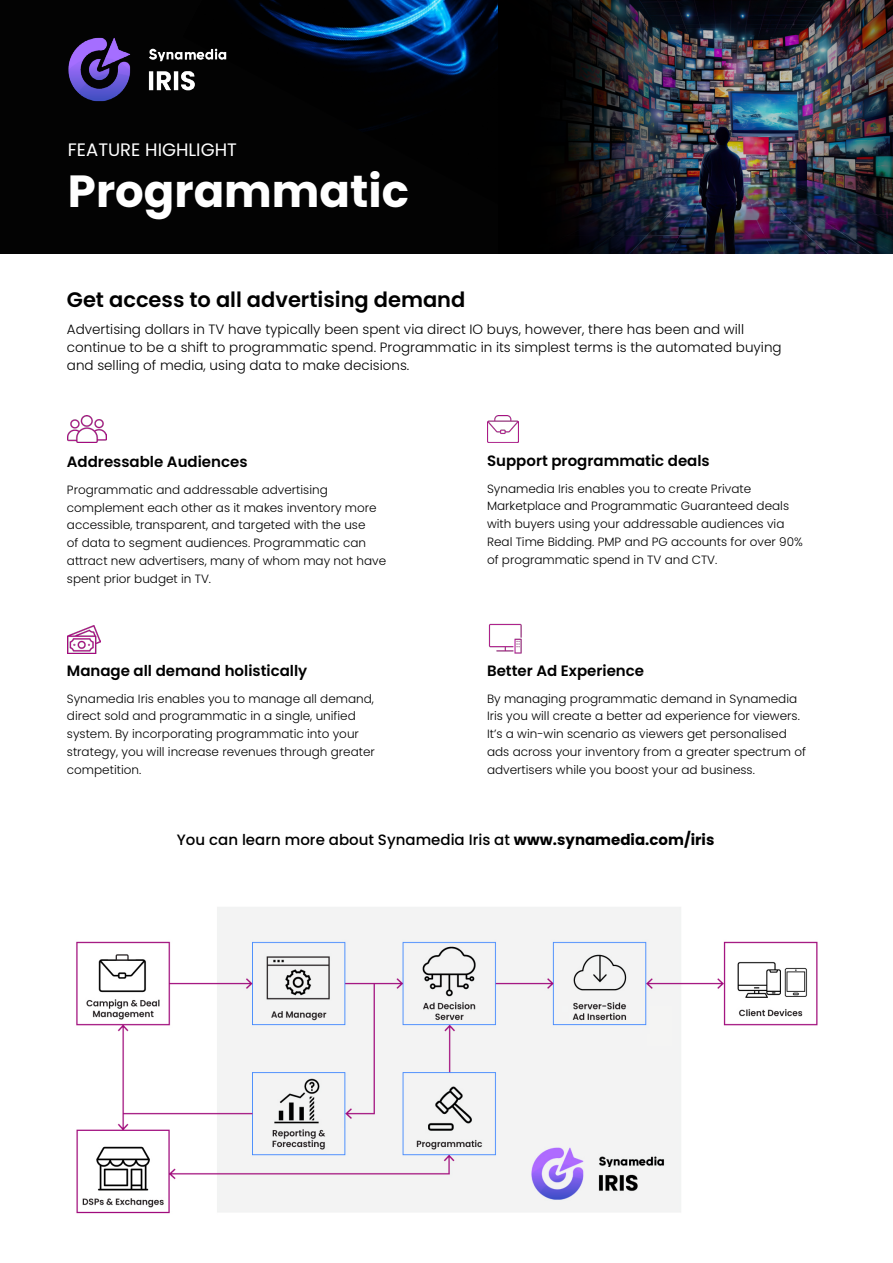
<style>
.page{position:relative;width:893px;height:1263px;background:#fff}
.page>*{position:absolute;margin:0;border:0;box-sizing:border-box;transform-origin:0 0}
.t1{font:700 45px "Poppins";color:#fff}
.t2{font:600 21px "Poppins";color:#000}
.t3{font:18px "Poppins";color:#fff}
.t4{font:600 15px "Poppins";color:#000}
.t5{font:500 15px "Poppins";color:#000}
.t6{font:300 13.5px/17.9px "Poppins";color:#000}
.t7{font:300 12px/17.9px "Poppins";color:#000}
.s1{font-weight:700}
</style>
<div class="page">
<div style="left:0;top:0;width:892px;height:253px;background:#030303"></div>
<img style="left:235px;top:0;width:263px;height:130px">
<img style="left:68px;top:37px;width:159px;height:65px">
<img style="left:76px;top:907px;width:742px;height:307px">
<img style="left:560px;top:0;width:333px;height:253px">
<img style="left:68px;top:625px;width:32px;height:28px">
<img style="left:68px;top:415px;width:39px;height:28px">
<img style="left:487px;top:416px;width:31px;height:27px">
<img style="left:488px;top:623px;width:34px;height:30px">
<h3 class="t3" style="left:68px;top:139px;width:171px">FEATURE HIGHLIGHT</h3>
<h1 class="t1" style="left:68px;top:165px;width:343px">Programmatic</h1>
<h2 class="t2" style="left:67px;top:288px;width:400px">Get access to all advertising demand</h2>
<p class="t6" style="left:67px;top:321px;width:716px">Advertising dollars in TV have typically been spent via direct IO buys, however, there has been and will continue to be a shift to programmatic spend. Programmatic in its simplest terms is the automated buying and selling of media, using data to make decisions.</p>
<p class="t4" style="left:67px;top:453px;width:182px">Addressable Audiences</p>
<p class="t7" style="left:67px;top:481px;width:321px">Programmatic and addressable advertising complement each other as it makes inventory more accessible, transparent, and targeted with the use<br>of data to segment audiences. Programmatic can attract new advertisers, many of whom may not have spent prior budget in TV.</p>
<p class="t4" style="left:67px;top:662px;width:242px">Manage all demand holistically</p>
<p class="t7" style="left:67px;top:689px;width:309px">Synamedia Iris enables you to manage all demand, direct sold and programmatic in a single, unified system. By incorporating programmatic into your strategy, you will increase revenues through greater competition.</p>
<p class="t4" style="left:487px;top:451px;width:224px">Support programmatic deals</p>
<p class="t7" style="left:487px;top:479px;width:317px">Synamedia Iris enables you to create Private Marketplace and Programmatic Guaranteed deals with buyers using your addressable audiences via Real Time Bidding. PMP and PG accounts for over 90% of programmatic spend in TV and CTV.</p>
<p class="t4" style="left:487px;top:662px;width:159px">Better Ad Experience</p>
<p class="t7" style="left:487px;top:689px;width:320px">By managing programmatic demand in Synamedia Iris you will create a better ad experience for viewers.<br>It’s a win-win scenario as viewers get personalised ads across your inventory from a greater spectrum of advertisers while you boost your ad business.</p>
<p class="t5" style="left:177px;top:830px;width:539px">You can learn more about Synamedia Iris at <span class="s1">www.synamedia.com/iris</span></p>
</div>
